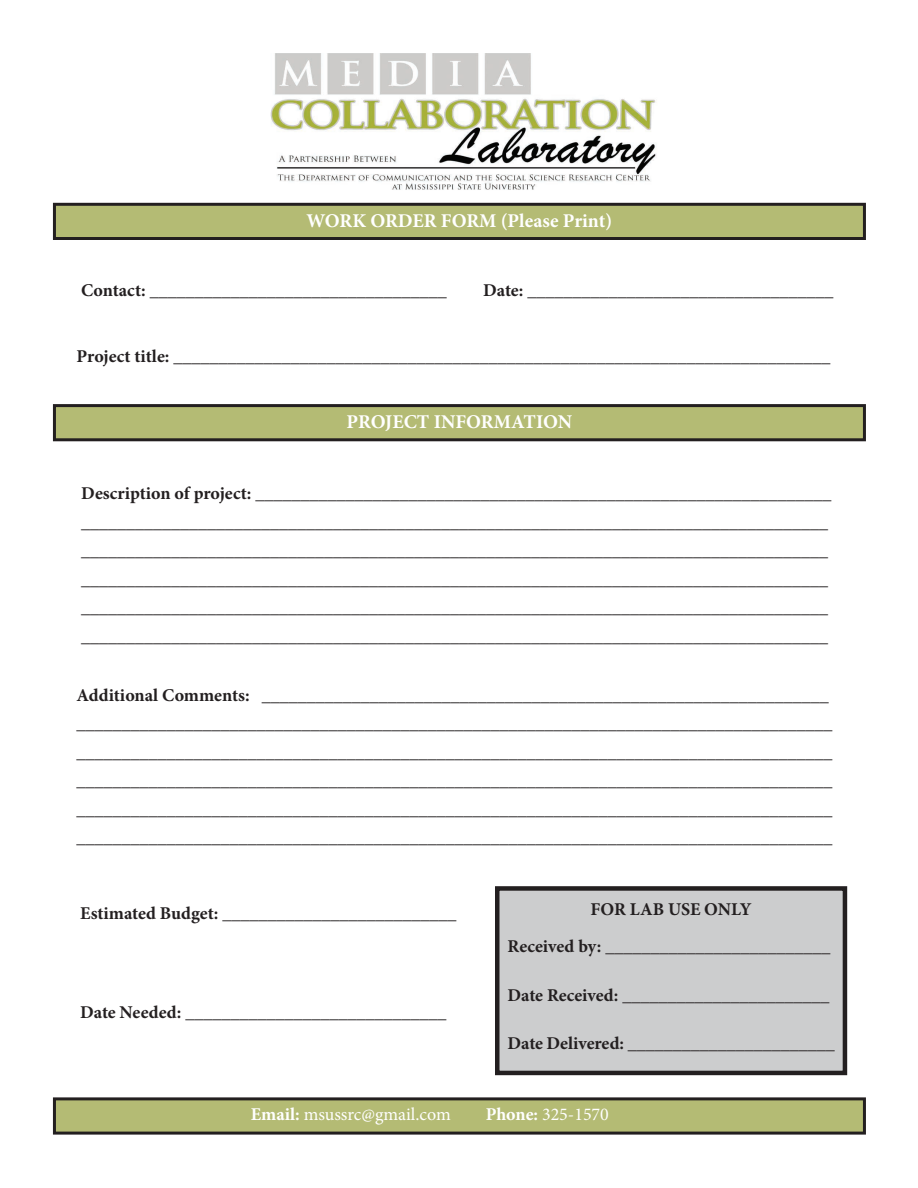
<style>
.page{position:relative;width:918px;height:1188px;background:#fff}
.page>*{position:absolute;margin:0;border:0;box-sizing:border-box;transform-origin:0 0}
.t1{font:700 19.5px "Minion Pro";color:#fff}
.t2{font:18px/28.5px "Minion Pro";color:#231f20}
.t3{font:18px "Minion Pro";color:#fff}
.s1{font-weight:700}
</style>
<div class="page">
<div style="left:54px;top:204px;width:810px;height:34px;background:#b4bb74"></div>
<div style="left:53px;top:203px;width:813px;height:37px;border:3px solid #231f20"></div>
<img style="left:270px;top:54px;width:386px;height:136px">
<div style="left:54px;top:1099px;width:810px;height:34px;background:#b4bb74"></div>
<div style="left:53px;top:1097px;width:813px;height:38px;border:3px solid #231f20"></div>
<div style="left:54px;top:406px;width:810px;height:34px;background:#b4bb74"></div>
<div style="left:53px;top:404px;width:813px;height:37px;border:3px solid #231f20"></div>
<div style="left:497px;top:888px;width:348px;height:185px;background:#cccdce"></div>
<div style="left:495px;top:886px;width:352px;height:189px;border:4px solid #231f20"></div>
<p class="t1" style="left:307px;top:207px;width:307px">WORK ORDER FORM (Please Print)</p>
<p class="t2" style="left:81px;top:276px;width:367px"><span class="s1">Contact:</span> _________________________________</p>
<p class="t2" style="left:483px;top:276px;width:352px"><span class="s1">Date:</span> __________________________________</p>
<p class="t2" style="left:77px;top:342px;width:755px"><span class="s1">Project title:</span> _________________________________________________________________________</p>
<p class="t1" style="left:347px;top:408px;width:227px">PROJECT INFORMATION</p>
<p class="t2" style="left:81px;top:479px;width:752px"><span class="s1">Description of project:</span> ________________________________________________________________ ___________________________________________________________________________________ ___________________________________________________________________________________ ___________________________________________________________________________________ ___________________________________________________________________________________ ___________________________________________________________________________________</p>
<p class="t2" style="left:77px;top:681px;width:757px"><span class="s1">Additional Comments:</span> _______________________________________________________________ ____________________________________________________________________________________ ____________________________________________________________________________________ ____________________________________________________________________________________ ____________________________________________________________________________________ ____________________________________________________________________________________</p>
<p class="t2" style="left:80px;top:899px;width:378px"><span class="s1">Estimated Budget:</span> __________________________</p>
<p class="t2" style="left:80px;top:998px;width:368px"><span class="s1">Date Needed:</span> _____________________________</p>
<p class="t3" style="left:251px;top:1102px;width:202px"><span class="s1">Email:</span> msussrc@gmail.com</p>
<p class="t2" style="left:508px;top:890px;width:324px;line-height:37.7px;text-align:center"><span class="s1">FOR LAB USE ONLY<br>Received by:</span> _________________________</p>
<p class="t2" style="left:507px;top:981px;width:324px"><span class="s1">Date Received:</span> _______________________</p>
<p class="t2" style="left:507px;top:1029px;width:329px"><span class="s1">Date Delivered:</span> _______________________</p>
<p class="t3" style="left:486px;top:1102px;width:125px"><span class="s1">Phone:</span> 325-1570</p>
</div>
